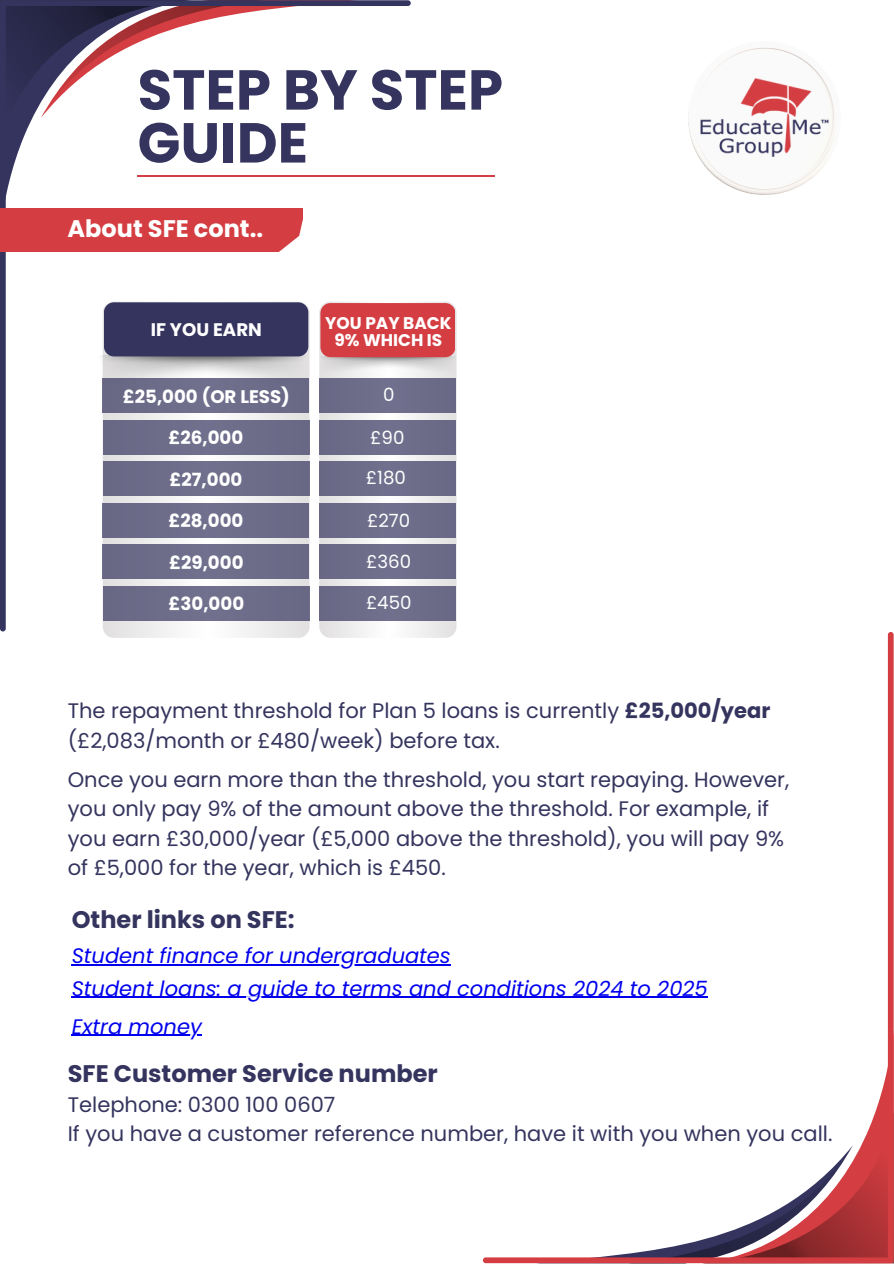
<style>
.page{position:relative;width:894px;height:1264px;background:#fff}
.page>*{position:absolute;margin:0;border:0;box-sizing:border-box;transform-origin:0 0}
.t1{font:700 56.25px/52.8px "Poppins";color:#34345e}
.t2{font:700 24px "Poppins";color:#34345e}
.t3{font:700 24px "Poppins";color:#fff}
.t4{font:21px/29.2px "Poppins";color:#34345e}
.t5{font:italic 21px "Poppins";color:#00e}
.t6{font:700 18.15px "Poppins";color:#fff}
.t7{font:18.15px "Poppins";color:#fff}
.t8{font:700 16.95px/16.8px "Poppins";color:#fff;text-align:center}
.s1{font-weight:700}
</style>
<div class="page">
<svg style="left:0;top:0;width:410px;height:631px"></svg>
<svg style="left:482px;top:632px;width:411px;height:631px"></svg>
<img style="left:688px;top:47px;width:148px;height:147px">
<img style="left:697px;top:50px;width:134px;height:134px">
<hr style="left:72px;top:964px;width:379px;height:1px;background:#00e">
<hr style="left:72px;top:996px;width:635px;height:1px;background:#00e">
<hr style="left:72px;top:1034px;width:130px;height:1px;background:#00e">
<svg style="left:0;top:0;width:357px;height:251px"></svg>
<svg style="left:103px;top:301px;width:206px;height:336px;fill:#efefef"></svg>
<svg style="left:319px;top:301px;width:137px;height:337px;fill:#efeeee"></svg>
<div style="left:319px;top:378px;width:136px;height:35px;background:#6c6c8a"></div>
<div style="left:103px;top:378px;width:206px;height:35px;background:#6c6c89"></div>
<div style="left:103px;top:420px;width:206px;height:34px;background:#6c6c89"></div>
<div style="left:103px;top:461px;width:206px;height:35px;background:#6c6c89"></div>
<div style="left:103px;top:503px;width:206px;height:34px;background:#6c6c89"></div>
<div style="left:103px;top:544px;width:206px;height:35px;background:#6c6c89"></div>
<div style="left:103px;top:586px;width:206px;height:34px;background:#6c6c89"></div>
<img style="left:98px;top:356px;width:210px;height:29px">
<div style="left:104px;top:302px;width:204px;height:54px;background:#34345e;border-radius:10px"></div>
<img style="left:319px;top:357px;width:137px;height:17px">
<div style="left:320px;top:303px;width:135px;height:54px;background:#d43e42;border-radius:10px"></div>
<div style="left:319px;top:420px;width:136px;height:34px;background:#6c6c8a"></div>
<div style="left:320px;top:461px;width:136px;height:35px;background:#6c6c8a"></div>
<div style="left:320px;top:503px;width:136px;height:34px;background:#6c6c8a"></div>
<div style="left:319px;top:544px;width:136px;height:35px;background:#6c6c8a"></div>
<div style="left:320px;top:586px;width:136px;height:34px;background:#6c6c8a"></div>
<hr style="left:137px;top:175px;width:357px;height:2px;background:#d43e42">
<p class="t1" style="left:137px;top:64px;width:367px">STEP BY STEP<br>GUIDE</p>
<h4 class="t3" style="left:68px;top:211px;width:197px">About SFE cont..</h4>
<h4 class="t6" style="left:151px;top:317px;width:113px">IF YOU EARN</h4>
<h4 class="t6" style="left:123px;top:383px;width:169px">£25,000 (OR LESS)</h4>
<h4 class="t6" style="left:168px;top:425px;width:76px">£26,000</h4>
<p class="t6" style="left:169px;top:467px;width:74px">£27,000</p>
<h4 class="t6" style="left:168px;top:508px;width:76px">£28,000</h4>
<h4 class="t6" style="left:169px;top:550px;width:76px">£29,000</h4>
<p class="t6" style="left:168px;top:590px;width:77px">£30,000</p>
<p class="t8" style="left:325px;top:315px;width:128px">YOU PAY BACK<br>9% WHICH IS</p>
<p class="t7" style="left:383px;top:382px;width:13px">0</p>
<p class="t7" style="left:370px;top:425px;width:36px">£90</p>
<p class="t7" style="left:366px;top:465px;width:41px">£180</p>
<p class="t7" style="left:367px;top:508px;width:45px">£270</p>
<p class="t7" style="left:366px;top:549px;width:46px">£360</p>
<p class="t7" style="left:366px;top:589px;width:47px">£450</p>
<p class="t4" style="left:68px;top:696px;width:704px">The repayment threshold for Plan 5 loans is currently <span class="s1">£25,000/year </span>(£2,083/month or £480/week) before tax.</p>
<p class="t4" style="left:68px;top:765px;width:722px">Once you earn more than the threshold, you start repaying. However, you only pay 9% of the amount above the threshold. For example, if you earn £30,000/year (£5,000 above the threshold), you will pay 9% of £5,000 for the year, which is £450.</p>
<h2 class="t2" style="left:72px;top:902px;width:224px">Other links on SFE:</h2>
<p class="t5" style="left:72px;top:940px;width:380px">Student finance for undergraduates</p>
<h1 class="t5" style="left:72px;top:973px;width:637px">Student loans: a guide to terms and conditions 2024 to 2025</h1>
<p class="t5" style="left:72px;top:1011px;width:132px">Extra money</p>
<p class="t2" style="left:68px;top:1056px;width:371px">SFE Customer Service number</p>
<p class="t4" style="left:68px;top:1089px;width:766px">Telephone: 0300 100 0607<br>If you have a customer reference number, have it with you when you call.</p>
</div>
